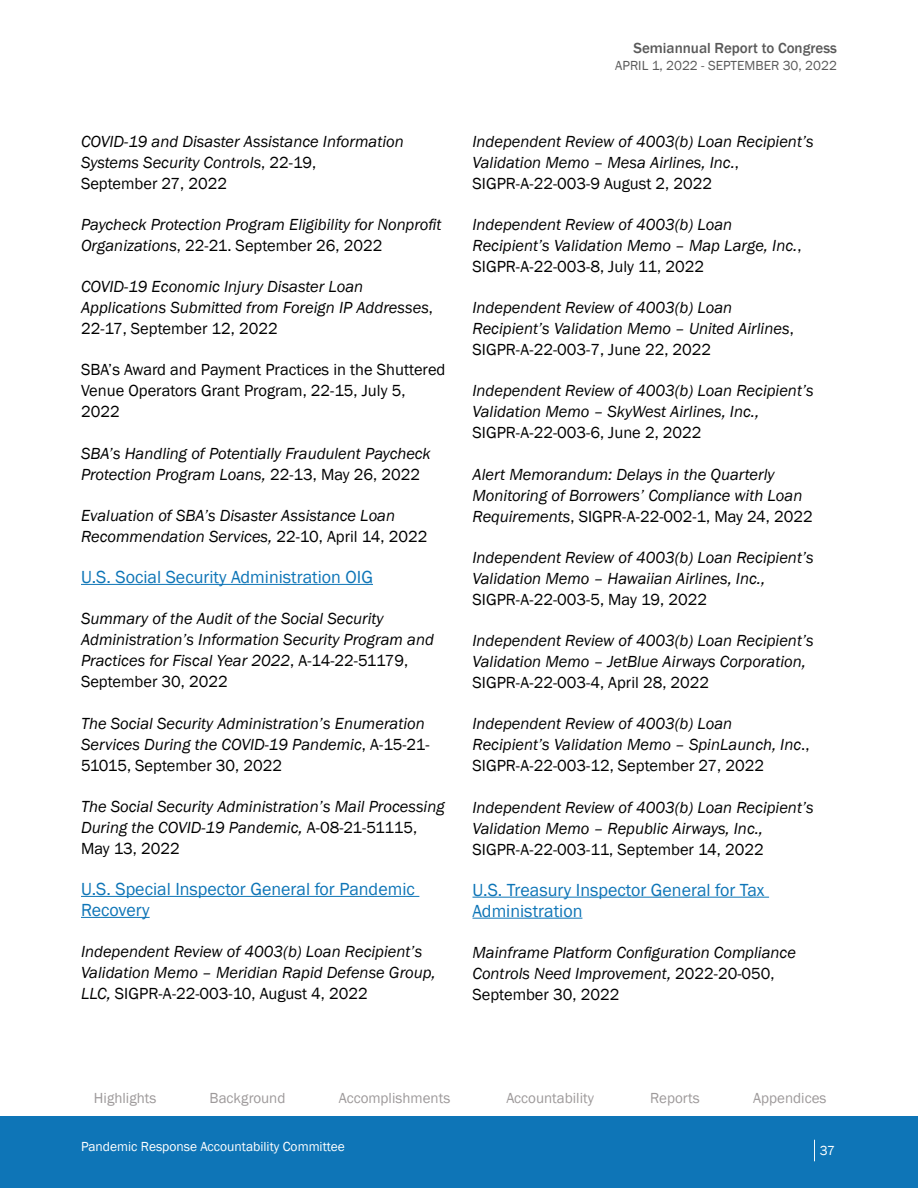
<style>
.page{position:relative;width:918px;height:1188px;background:#fff}
.page>*{position:absolute;margin:0;border:0;box-sizing:border-box;transform-origin:0 0}
.t1{font:18px/21px "Franklin Gothic";color:#0e75b7}
.t2{font:italic 16.5px/21px "Franklin Gothic";color:#000}
.t3{font:16.5px/21px "Franklin Gothic";color:#000}
.t4{font:15px "Franklin Gothic";color:#9d999a}
.t5{font:500 15px "Franklin Gothic";color:#5a5a5a}
.t6{font:13.5px "Franklin Gothic";color:#fff}
.t7{font:13.5px "Franklin Gothic";color:#5a5a5a}
.s1{font-style:normal}
</style>
<div class="page">
<div style="left:0;top:1117px;width:918px;height:71px;background:#0e75b7"></div>
<svg style="left:814px;top:1140px;width:1px;height:21px"></svg>
<hr style="left:81px;top:584px;width:292px;height:1px;background:#0e75b7">
<hr style="left:81px;top:896px;width:338px;height:1px;background:#0e75b7">
<hr style="left:81px;top:917px;width:69px;height:1px;background:#0e75b7">
<hr style="left:472px;top:897px;width:297px;height:1px;background:#0e75b7">
<hr style="left:472px;top:918px;width:110px;height:1px;background:#0e75b7">
<p class="t2" style="left:81px;top:131px;width:324px">COVID-19 and Disaster Assistance Information<br>Systems Security Controls<span class="s1">, 22-19,<br>September 27, 2022</span></p>
<p class="t2" style="left:81px;top:214px;width:362px">Paycheck Protection Program Eligibility for Nonprofit<br>Organizations<span class="s1">, 22-21. September 26, 2022</span></p>
<p class="t2" style="left:81px;top:276px;width:354px">COVID-19 Economic Injury Disaster Loan<br>Applications Submitted from Foreign IP Addresses<span class="s1">,<br>22-17, September 12, 2022</span></p>
<p class="t3" style="left:81px;top:360px;width:366px">SBA’s Award and Payment Practices in the Shuttered<br>Venue Operators Grant Program, 22-15, July 5,<br>2022</p>
<p class="t2" style="left:81px;top:443px;width:351px">SBA’s Handling of Potentially Fraudulent Paycheck<br>Protection Program Loans, <span class="s1">22-13, May 26, 2022</span></p>
<p class="t2" style="left:81px;top:505px;width:348px">Evaluation of SBA’s Disaster Assistance Loan<br>Recommendation Services, <span class="s1">22-10, April 14, 2022</span></p>
<p class="t1" style="left:81px;top:567px;width:294px">U.S. Social Security Administration OIG</p>
<p class="t2" style="left:81px;top:609px;width:354px">Summary of the Audit of the Social Security Administration’s Information Security Program and Practices for Fiscal Year 2022<span class="s1">, A-14-22-51179, September 30, 2022</span></p>
<p class="t2" style="left:81px;top:713px;width:350px">The Social Security Administration’s Enumeration<br>Services During the COVID-19 Pandemic<span class="s1">, A-15-21-<br>51015, September 30, 2022</span></p>
<p class="t2" style="left:81px;top:796px;width:365px">The Social Security Administration’s Mail Processing<br>During the COVID-19 Pandemic, <span class="s1">A-08-21-51115,<br>May 13, 2022</span></p>
<p class="t1" style="left:81px;top:879px;width:335px">U.S. Special Inspector General for Pandemic<br>Recovery</p>
<p class="t2" style="left:81px;top:942px;width:356px">Independent Review of 4003(b) Loan Recipient’s<br>Validation Memo – Meridian Rapid Defense Group,<br>LLC, <span class="s1">SIGPR-A-22-003-10, August 4, 2022</span></p>
<p class="t5" style="left:633px;top:39px;width:205px">Semiannual Report to Congress</p>
<p class="t7" style="left:615px;top:57px;width:223px">APRIL 1, 2022 - SEPTEMBER 30, 2022</p>
<p class="t2" style="left:472px;top:131px;width:343px">Independent Review of 4003(b) Loan Recipient’s<br>Validation Memo – Mesa Airlines, Inc.<span class="s1">,<br>SIGPR-A-22-003-9 August 2, 2022</span></p>
<p class="t2" style="left:472px;top:214px;width:330px">Independent Review of 4003(b) Loan<br>Recipient’s Validation Memo – Map Large, Inc.<span class="s1">,<br>SIGPR-A-22-003-8, July 11, 2022</span></p>
<p class="t2" style="left:472px;top:297px;width:323px">Independent Review of 4003(b) Loan<br>Recipient’s Validation Memo – United Airlines<span class="s1">,<br>SIGPR-A-22-003-7, June 22, 2022</span></p>
<p class="t2" style="left:472px;top:381px;width:343px">Independent Review of 4003(b) Loan Recipient’s<br>Validation Memo – SkyWest Airlines, Inc.,<br><span class="s1">SIGPR-A-22-003-6, June 2, 2022</span></p>
<p class="t2" style="left:472px;top:464px;width:342px">Alert Memorandum: Delays in the Quarterly<br>Monitoring of Borrowers’ Compliance with Loan<br>Requirements<span class="s1">, SIGPR-A-22-002-1, May 24, 2022</span></p>
<p class="t2" style="left:472px;top:547px;width:343px">Independent Review of 4003(b) Loan Recipient’s<br>Validation Memo – Hawaiian Airlines, Inc.,<br><span class="s1">SIGPR-A-22-003-5, May 19, 2022</span></p>
<p class="t2" style="left:472px;top:630px;width:343px">Independent Review of 4003(b) Loan Recipient’s<br>Validation Memo – JetBlue Airways Corporation,<br><span class="s1">SIGPR-A-22-003-4, April 28, 2022</span></p>
<p class="t2" style="left:472px;top:714px;width:338px">Independent Review of 4003(b) Loan<br>Recipient’s Validation Memo – SpinLaunch, Inc<span class="s1">.,<br>SIGPR-A-22-003-12, September 27, 2022</span></p>
<p class="t2" style="left:472px;top:797px;width:343px">Independent Review of 4003(b) Loan Recipient’s<br>Validation Memo – Republic Airways, Inc.,<br><span class="s1">SIGPR-A-22-003-11, September 14, 2022</span></p>
<p class="t1" style="left:472px;top:880px;width:294px">U.S. Treasury Inspector General for Tax<br>Administration</p>
<p class="t2" style="left:472px;top:942px;width:325px">Mainframe Platform Configuration Compliance<br>Controls Need Improvement, <span class="s1">2022-20-050,<br>September 30, 2022</span></p>
<p class="t4" style="left:94px;top:1089px;width:64px">Highlights</p>
<p class="t4" style="left:210px;top:1089px;width:77px">Background</p>
<p class="t4" style="left:339px;top:1089px;width:113px">Accomplishments</p>
<p class="t4" style="left:506px;top:1089px;width:89px">Accountability</p>
<p class="t4" style="left:650px;top:1089px;width:51px">Reports</p>
<p class="t4" style="left:753px;top:1089px;width:75px">Appendices</p>
<p class="t6" style="left:81px;top:1138px;width:265px">Pandemic Response Accountability Committee</p>
<p class="t6" style="left:820px;top:1142px;width:17px">37</p>
</div>
